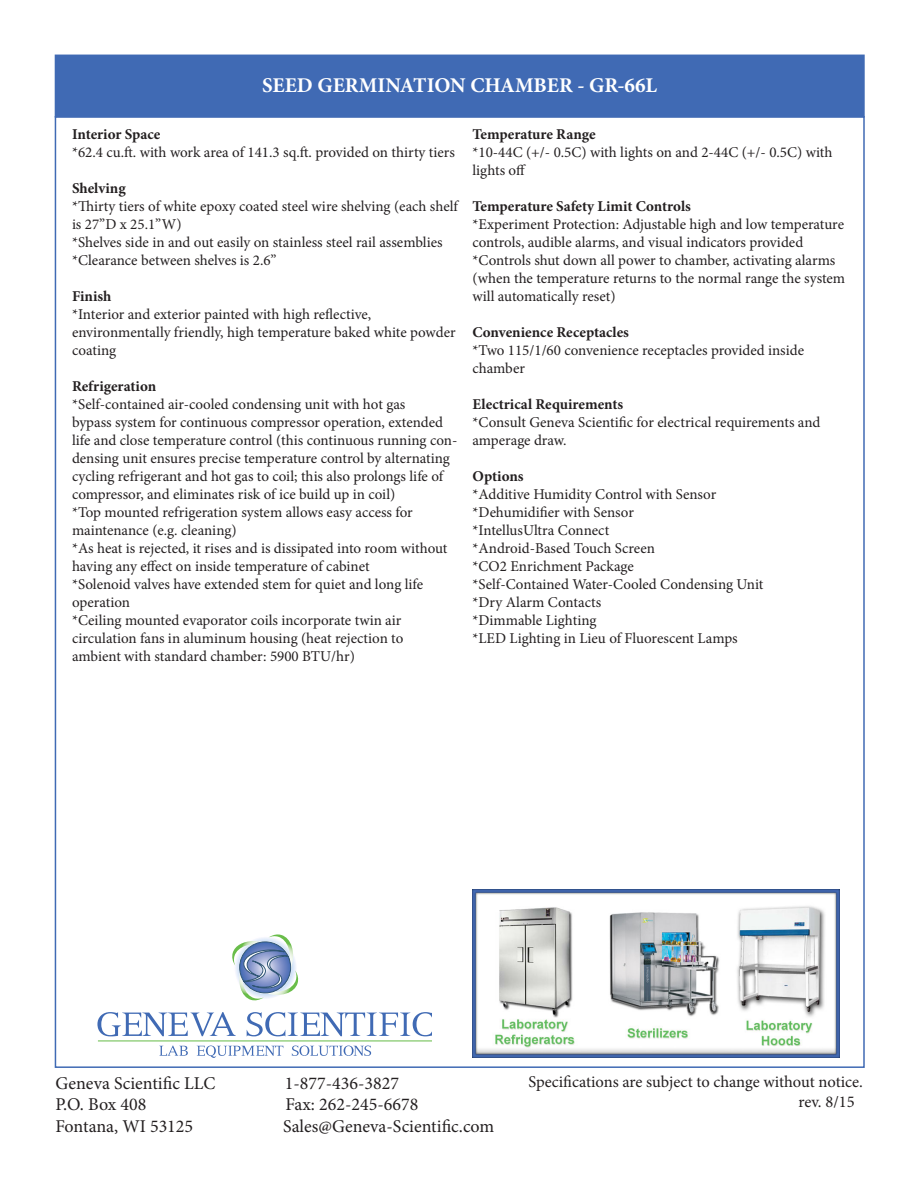
<style>
.page{position:relative;width:918px;height:1188px;background:#fff}
.page>*{position:absolute;margin:0;border:0;box-sizing:border-box;transform-origin:0 0}
.t1{font:700 21px "Minion Pro";color:#fff}
.t2{font:18px "Minion Pro";color:#231f20}
.t3{font:16.5px "Minion Pro";letter-spacing:-.005em;color:#231f20}
.t4{font:15px/18px "Minion Pro";color:#231f20}
.t5{font:700 15px "Minion Pro";color:#231f20}
</style>
<div class="page">
<div style="left:55px;top:55px;width:809px;height:62px;background:#406ab4"></div>
<div style="left:55px;top:55px;width:810px;height:63px;border:2px solid #406ab4"></div>
<svg style="left:97px;top:1012px;width:139px;height:24px"></svg>
<svg style="left:247px;top:1012px;width:184px;height:24px"></svg>
<svg style="left:159px;top:1046px;width:29px;height:10px"></svg>
<svg style="left:197px;top:1046px;width:86px;height:12px"></svg>
<svg style="left:292px;top:1046px;width:79px;height:10px"></svg>
<hr style="left:98px;top:1041px;width:333px;height:1px;background:#65bc47">
<svg style="left:232px;top:934px;width:67px;height:67px"></svg>
<img style="left:472px;top:890px;width:368px;height:168px">
<p class="t1" style="left:262px;top:71px;width:397px">SEED GERMINATION CHAMBER - GR-66L</p>
<p class="t5" style="left:72px;top:123px;width:90px">Interior Space</p>
<p class="t4" style="left:72px;top:143px;width:384px">*62.4 cu.ft. with work area of 141.3 sq.ft. provided on thirty tiers</p>
<p class="t5" style="left:72px;top:177px;width:55px">Shelving</p>
<p class="t4" style="left:72px;top:197px;width:387px">*Thirty tiers of white epoxy coated steel wire shelving (each shelf is 27”D x 25.1”W)</p>
<p class="t4" style="left:72px;top:233px;width:372px">*Shelves side in and out easily on stainless steel rail assemblies</p>
<p class="t4" style="left:72px;top:251px;width:206px">*Clearance between shelves is 2.6”</p>
<p class="t5" style="left:72px;top:285px;width:41px">Finish</p>
<p class="t4" style="left:72px;top:305px;width:301px">*Interior and exterior painted with high reflective,</p>
<p class="t4" style="left:72px;top:323px;width:385px">environmentally friendly, high temperature baked white powder coating</p>
<p class="t5" style="left:72px;top:375px;width:86px">Refrigeration</p>
<p class="t4" style="left:72px;top:395px;width:335px">*Self-contained air-cooled condensing unit with hot gas</p>
<p class="t4" style="left:72px;top:413px;width:387px">bypass system for continuous compressor operation, extended life and close temperature control (this continuous running con&shy;densing unit ensures precise temperature control by alternating cycling refrigerant and hot gas to coil; this also prolongs life of compressor, and eliminates risk of ice build up in coil)</p>
<p class="t4" style="left:72px;top:503px;width:342px">*Top mounted refrigeration system allows easy access for</p>
<p class="t4" style="left:72px;top:521px;width:166px">maintenance (e.g. cleaning)</p>
<p class="t4" style="left:72px;top:539px;width:377px">*As heat is rejected, it rises and is dissipated into room without having any effect on inside temperature of cabinet<br>*Solenoid valves have extended stem for quiet and long life operation</p>
<p class="t4" style="left:72px;top:611px;width:331px">*Ceiling mounted evaporator coils incorporate twin air</p>
<p class="t4" style="left:72px;top:629px;width:333px">circulation fans in aluminum housing (heat rejection to</p>
<p class="t4" style="left:72px;top:647px;width:284px">ambient with standard chamber: 5900 BTU/hr)</p>
<p class="t5" style="left:472px;top:123px;width:125px">Temperature Range</p>
<p class="t4" style="left:472px;top:143px;width:362px">*10-44C (+/- 0.5C) with lights on and 2-44C (+/- 0.5C) with lights off</p>
<p class="t5" style="left:472px;top:195px;width:220px">Temperature Safety Limit Controls</p>
<p class="t4" style="left:472px;top:215px;width:373px">*Experiment Protection: Adjustable high and low temperature controls, audible alarms, and visual indicators provided</p>
<p class="t4" style="left:472px;top:251px;width:374px">*Controls shut down all power to chamber, activating alarms (when the temperature returns to the normal range the system will automatically reset)</p>
<p class="t5" style="left:472px;top:321px;width:158px">Convenience Receptacles</p>
<p class="t4" style="left:472px;top:341px;width:333px">*Two 115/1/60 convenience receptacles provided inside</p>
<p class="t4" style="left:472px;top:359px;width:54px">chamber</p>
<p class="t5" style="left:472px;top:393px;width:152px">Electrical Requirements</p>
<p class="t4" style="left:472px;top:413px;width:350px">*Consult Geneva Scientific for electrical requirements and amperage draw.</p>
<p class="t5" style="left:472px;top:465px;width:53px">Options</p>
<p class="t4" style="left:472px;top:485px;width:245px">*Additive Humidity Control with Sensor</p>
<p class="t4" style="left:472px;top:503px;width:163px">*Dehumidifier with Sensor</p>
<p class="t4" style="left:472px;top:521px;width:138px">*IntellusUltra Connect</p>
<p class="t4" style="left:472px;top:539px;width:184px">*Android-Based Touch Screen</p>
<p class="t4" style="left:472px;top:557px;width:163px">*CO2 Enrichment Package</p>
<p class="t4" style="left:472px;top:575px;width:293px">*Self-Contained Water-Cooled Condensing Unit</p>
<p class="t4" style="left:472px;top:593px;width:130px">*Dry Alarm Contacts</p>
<p class="t4" style="left:472px;top:611px;width:125px">*Dimmable Lighting</p>
<p class="t4" style="left:472px;top:629px;width:267px">*LED Lighting in Lieu of Fluorescent Lamps</p>
<p class="t2" style="left:55px;top:1071px;width:161px">Geneva Scientific LLC</p>
<p class="t2" style="left:285px;top:1071px;width:116px">1-877-436-3827</p>
<p class="t2" style="left:55px;top:1092px;width:92px">P.O. Box 408</p>
<p class="t2" style="left:285px;top:1092px;width:134px">Fax: 262-245-6678</p>
<p class="t2" style="left:55px;top:1114px;width:139px">Fontana, WI 53125</p>
<p class="t2" style="left:283px;top:1114px;width:213px">Sales@Geneva-Scientific.com</p>
<p class="t3" style="left:528px;top:1071px;width:336px">Specifications are subject to change without notice.</p>
<p class="t3" style="left:798px;top:1091px;width:58px">rev. 8/15</p>
</div>
